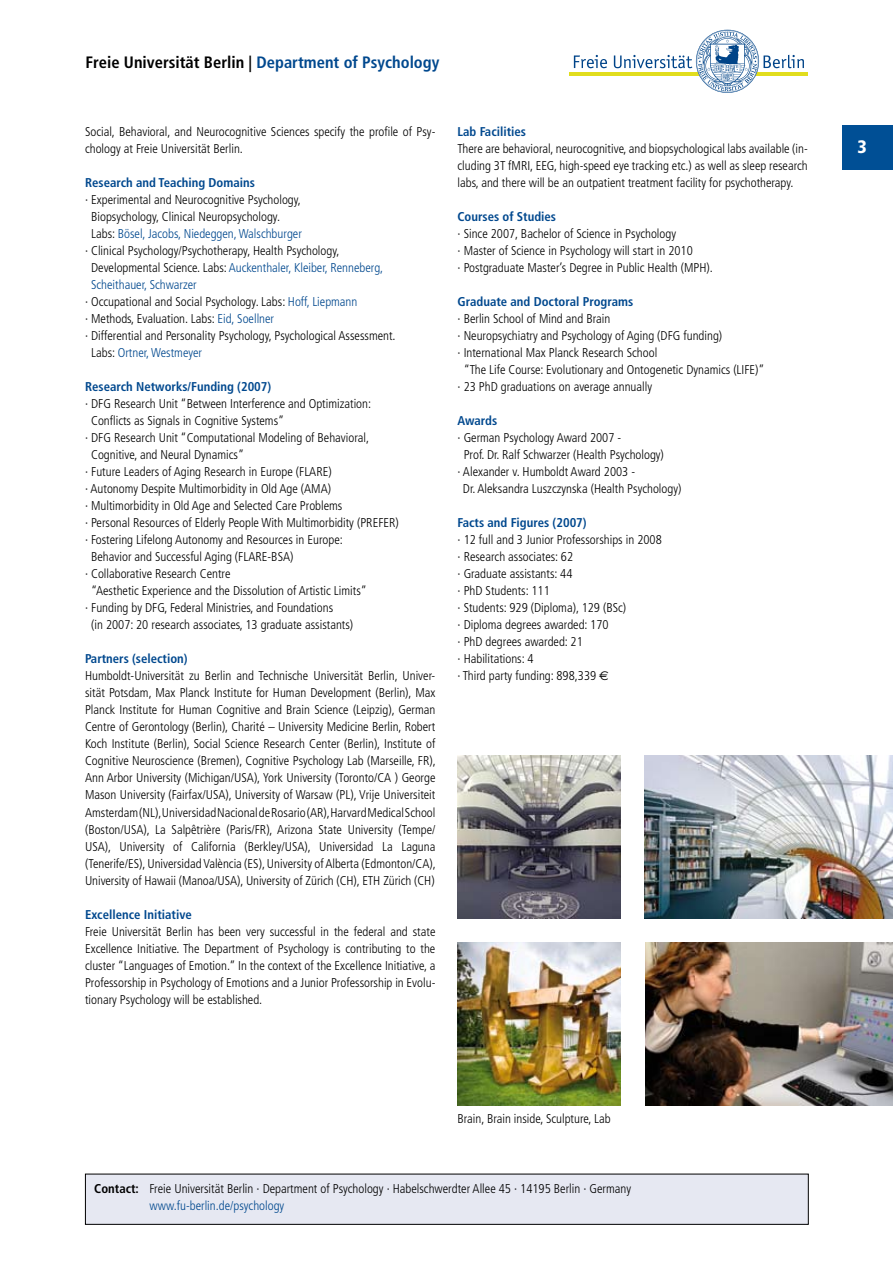
<style>
.page{position:relative;width:893px;height:1263px;background:#fff}
.page>*{position:absolute;margin:0;border:0;box-sizing:border-box;transform-origin:0 0}
.t1{font:900 condensed 18px "Frutiger";color:#fff}
.t2{font:700 condensed 16.5px "Frutiger";color:#000}
.t3{font:300 condensed 12.75px/17px "Frutiger";color:#000}
.t4{font:700 condensed 12.75px "Frutiger";color:#00488e}
.t5{font:300 condensed 12.75px "Frutiger";color:#00488e}
.s1{color:#00488e}
.s2{color:#000}
.s3{font-family:"Euro Sans";font-weight:400;font-stretch:normal}
.s4{font-weight:700}
</style>
<div class="page">
<div style="left:843px;top:126px;width:50px;height:44px;background:#004f95"></div>
<svg style="left:574px;top:55px;width:33px;height:13px"></svg>
<hr style="left:569px;top:72px;width:238px;height:3px;background:#e1dd1d">
<svg style="left:614px;top:30px;width:190px;height:63px"></svg>
<div style="left:85px;top:1174px;width:723px;height:50px;background:#e6e8f2"></div>
<div style="left:85px;top:1174px;width:724px;height:51px;border:1px solid #000"></div>
<img style="left:458px;top:755px;width:163px;height:163px">
<img style="left:644px;top:755px;width:249px;height:163px">
<img style="left:458px;top:942px;width:163px;height:164px">
<img style="left:645px;top:942px;width:248px;height:164px">
<p class="t2" style="left:86px;top:53px;width:355px">Freie Universität Berlin | <span class="s1">Department of Psychology</span></p>
<p class="t3" style="left:85px;top:123px;width:352px">Social, Behavioral, and Neurocognitive Sciences specify the profile of Psy&shy;chology at Freie Universität Berlin.</p>
<p class="t4" style="left:85px;top:175px;width:171px">Research and Teaching Domains</p>
<p class="t3" style="left:85px;top:191px;width:217px">· Experimental and Neurocognitive Psychology,</p>
<p class="t3" style="left:91px;top:208px;width:190px">Biopsychology, Clinical Neuropsychology.</p>
<p class="t5" style="left:91px;top:226px;width:212px"><span class="s2">Labs:</span> Bösel, Jacobs, Niedeggen, Walschburger</p>
<p class="t3" style="left:85px;top:242px;width:256px">· Clinical Psychology/Psychotherapy, Health Psychology,</p>
<p class="t5" style="left:91px;top:260px;width:294px"><span class="s2">Developmental Science. Labs:</span> Auckenthaler, Kleiber, Renneberg,</p>
<p class="t5" style="left:91px;top:277px;width:107px">Scheithauer, Schwarzer</p>
<p class="t3" style="left:85px;top:293px;width:274px">· Occupational and Social Psychology. Labs: <span class="s1">Hoff, Liepmann</span></p>
<p class="t3" style="left:85px;top:310px;width:191px">· Methods, Evaluation. Labs: <span class="s1">Eid, Soellner</span></p>
<p class="t3" style="left:85px;top:327px;width:312px">· Differential and Personality Psychology, Psychological Assessment.</p>
<p class="t5" style="left:91px;top:346px;width:113px"><span class="s2">Labs:</span> Ortner, Westmeyer</p>
<p class="t4" style="left:85px;top:379px;width:188px">Research Networks/Funding (2007)</p>
<p class="t3" style="left:85px;top:395px;width:288px">· DFG Research Unit “Between Interference and Optimization:</p>
<p class="t3" style="left:91px;top:413px;width:195px">Conflicts as Signals in Cognitive Systems”</p>
<p class="t3" style="left:85px;top:430px;width:286px">· DFG Research Unit “Computational Modeling of Behavioral,</p>
<p class="t3" style="left:91px;top:447px;width:155px">Cognitive, and Neural Dynamics”</p>
<p class="t3" style="left:85px;top:464px;width:248px">· Future Leaders of Aging Research in Europe (FLARE)</p>
<p class="t3" style="left:85px;top:481px;width:248px">· Autonomy Despite Multimorbidity in Old Age (AMA)</p>
<p class="t3" style="left:85px;top:498px;width:259px">· Multimorbidity in Old Age and Selected Care Problems</p>
<p class="t3" style="left:85px;top:515px;width:315px">· Personal Resources of Elderly People With Multimorbidity (PREFER)</p>
<p class="t3" style="left:85px;top:532px;width:259px">· Fostering Lifelong Autonomy and Resources in Europe:</p>
<p class="t3" style="left:91px;top:549px;width:204px">Behavior and Successful Aging (FLARE-BSA)</p>
<p class="t3" style="left:85px;top:566px;width:147px">· Collaborative Research Centre</p>
<p class="t3" style="left:91px;top:583px;width:277px">“Aesthetic Experience and the Dissolution of Artistic Limits”</p>
<p class="t3" style="left:85px;top:600px;width:250px">· Funding by DFG, Federal Ministries, and Foundations</p>
<p class="t3" style="left:91px;top:617px;width:264px">(in 2007: 20 research associates, 13 graduate assistants)</p>
<p class="t4" style="left:85px;top:651px;width:104px">Partners (selection)</p>
<p class="t3" style="left:85px;top:668px;width:352px;text-align:justify">Humboldt-Universität zu Berlin and Technische Universität Berlin, Univer&shy;sität Potsdam, Max Planck Institute for Human Development (Berlin), Max Planck Institute for Human Cognitive and Brain Science (Leipzig), German Centre of Gerontology (Berlin), Charité – University Medicine Berlin, Robert Koch Institute (Berlin), Social Science Research Center (Berlin), Institute of Cognitive Neuroscience (Bremen), Cognitive Psychology Lab (Marseille, FR), Ann Arbor University (Michigan/USA), York University (Toronto/CA ) George Mason University (Fairfax/USA), University of Warsaw (PL), Vrije Universiteit Amsterdam (NL), Universidad Nacional de Rosario (AR), Harvard Medical School (Boston/USA), La Salpêtrière (Paris/FR), Arizona State University (Tempe/ USA), University of California (Berkley/USA), Universidad La Laguna (Tenerife/ES), Universidad València (ES), University of Alberta (Edmonton/CA), University of Hawaii (Manoa/USA), University of Zürich (CH), ETH Zürich (CH)</p>
<p class="t4" style="left:85px;top:906px;width:108px">Excellence Initiative</p>
<p class="t3" style="left:85px;top:923px;width:352px;text-align:justify">Freie Universität Berlin has been very successful in the federal and state Excellence Initiative. The Department of Psychology is contributing to the cluster “Languages of Emotion.” In the context of the Excellence Initiative, a Professorship in Psychology of Emotions and a Junior Professorship in Evolu&shy;tionary Psychology will be established.</p>
<p class="t4" style="left:458px;top:124px;width:70px">Lab Facilities</p>
<p class="t3" style="left:458px;top:140px;width:352px;text-align:justify">There are behavioral, neurocognitive, and biopsychological labs available (in&shy;cluding 3T fMRI, EEG, high-speed eye tracking etc.) as well as sleep research labs, and there will be an outpatient treatment facility for psychotherapy.</p>
<p class="t4" style="left:458px;top:209px;width:100px">Courses of Studies</p>
<p class="t3" style="left:458px;top:225px;width:257px">· Since 2007, Bachelor of Science in Psychology<br>· Master of Science in Psychology will start in 2010<br>· Postgraduate Master’s Degree in Public Health (MPH).</p>
<p class="t4" style="left:458px;top:294px;width:177px">Graduate and Doctoral Programs</p>
<p class="t3" style="left:458px;top:310px;width:154px">· Berlin School of Mind and Brain</p>
<p class="t3" style="left:458px;top:328px;width:266px">· Neuropsychiatry and Psychology of Aging (DFG funding)</p>
<p class="t3" style="left:458px;top:345px;width:201px">· International Max Planck Research School</p>
<p class="t3" style="left:464px;top:362px;width:303px">“The Life Course: Evolutionary and Ontogenetic Dynamics (LIFE)”</p>
<p class="t3" style="left:458px;top:379px;width:196px">· 23 PhD graduations on average annually</p>
<p class="t4" style="left:458px;top:413px;width:41px">Awards</p>
<p class="t3" style="left:458px;top:430px;width:165px">· German Psychology Award 2007 -</p>
<p class="t3" style="left:464px;top:447px;width:202px">Prof. Dr. Ralf Schwarzer (Health Psychology)</p>
<p class="t3" style="left:458px;top:464px;width:179px">· Alexander v. Humboldt Award 2003 -</p>
<p class="t3" style="left:463px;top:481px;width:220px">Dr. Aleksandra Luszczynska (Health Psychology)</p>
<p class="t4" style="left:458px;top:515px;width:131px">Facts and Figures (2007)</p>
<p class="t3" style="left:458px;top:532px;width:206px">· 12 full and 3 Junior Professorships in 2008 · Research associates: 62<br>· Graduate assistants: 44<br>· PhD Students: 111<br>· Students: 929 (Diploma), 129 (BSc)<br>· Diploma degrees awarded: 170<br>· PhD degrees awarded: 21<br>· Habilitations: 4<br>· Third party funding: 898,339 <span class="s3">€</span></p>
<p class="t3" style="left:458px;top:1110px;width:155px">Brain, Brain inside, Sculpture, Lab</p>
<p class="t3" style="left:150px;top:1180px;width:483px;text-indent:-55px"><span class="s4">Contact:</span> Freie Universität Berlin · Department of Psychology · Habelschwerdter Allee 45 · 14195 Berlin · Germany <span class="s1">www.fu-berlin.de/psychology</span></p>
<h1 class="t1" style="left:857px;top:136px;width:11px">3</h1>
</div>
